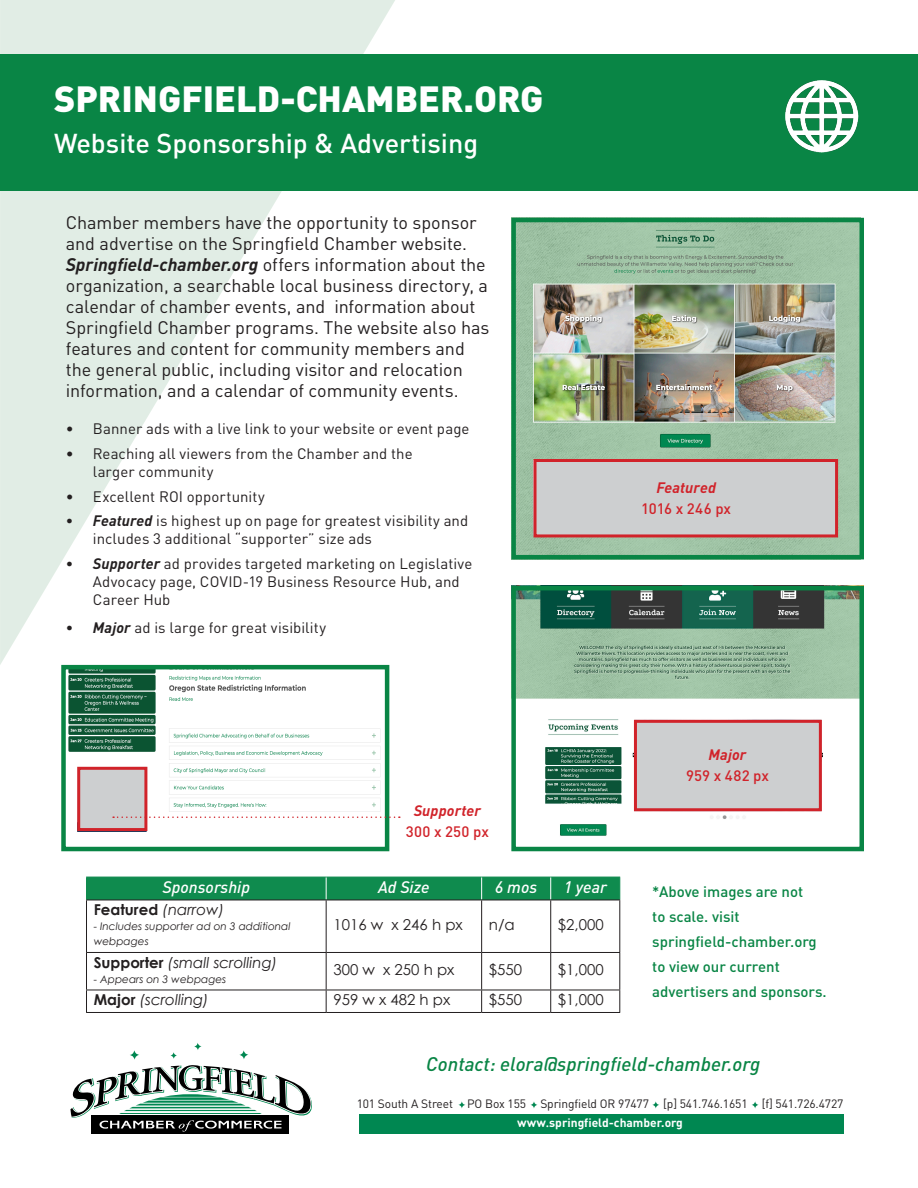
<style>
.page{position:relative;width:918px;height:1188px;background:#fff}
.page>*{position:absolute;margin:0;border:0;box-sizing:border-box;transform-origin:0 0}
.t1{font:900 36px "DIN Pro";color:#fff}
.t2{font:500 27px "DIN Pro";color:#fff}
.t3{font:italic 500 19.5px "DIN Pro";color:#098545}
.t4{font:18px/21px "DIN Pro";letter-spacing:-.005em;color:#231f20}
.event{font:italic 500 16.5px "DIN Pro";color:#fff}
.t5{font:15px/18px "DIN Pro";letter-spacing:.005em;color:#231f20}
.t6{font:500 15px/24.9px "DIN Pro";color:#098545}
.event-2{font:15px "Century Gothic";color:#231f20}
.event-3{font:italic 15px "Century Gothic";color:#231f20}
.t7{font:italic 700 15px "DIN Pro";letter-spacing:.01em;color:#d1232a}
.t8{font:500 15px "DIN Pro";letter-spacing:.01em;color:#d1232a}
.event-4{font:700 15px "Century Gothic";color:#231f20}
.t9{font:500 15px "DIN Pro";letter-spacing:-.01em;color:#d1232a}
.t10{font:12px/19.5px "DIN Pro";letter-spacing:-.01em;color:#231f20;text-align:center}
.event-5{font:italic 10.5px/15px "Century Gothic";color:#231f20}
.s1{font-weight:700;font-style:italic}
.s2{font-weight:400;font-style:italic}
.s3{font-weight:700;font-style:normal}
.s4{font-family:"Century Gothic";font-weight:700;color:#fff}
.s5{font-weight:700;color:#fff}
</style>
<div class="page">
<svg style="left:0;top:0;width:395px;height:665px"></svg>
<div style="left:0;top:54px;width:918px;height:136px;background:#098545"></div>
<hr style="left:86px;top:900px;width:1px;height:52px;background:#231f20">
<hr style="left:326px;top:900px;width:1px;height:52px;background:#231f20">
<hr style="left:481px;top:900px;width:1px;height:52px;background:#231f20">
<hr style="left:550px;top:900px;width:1px;height:52px;background:#231f20">
<hr style="left:619px;top:900px;width:1px;height:52px;background:#231f20">
<hr style="left:86px;top:952px;width:240px;height:1px;background:#231f20">
<hr style="left:86px;top:953px;width:1px;height:37px;background:#231f20">
<hr style="left:326px;top:952px;width:156px;height:1px;background:#231f20">
<hr style="left:326px;top:953px;width:1px;height:37px;background:#231f20">
<hr style="left:482px;top:952px;width:69px;height:1px;background:#231f20">
<hr style="left:481px;top:953px;width:1px;height:37px;background:#231f20">
<hr style="left:551px;top:952px;width:69px;height:1px;background:#231f20">
<hr style="left:550px;top:953px;width:1px;height:37px;background:#231f20">
<hr style="left:619px;top:953px;width:1px;height:37px;background:#231f20">
<hr style="left:86px;top:990px;width:240px;height:1px;background:#231f20">
<hr style="left:326px;top:990px;width:156px;height:1px;background:#231f20">
<svg style="left:326px;top:990px;width:1px;height:22px"></svg>
<hr style="left:482px;top:990px;width:69px;height:1px;background:#231f20">
<svg style="left:481px;top:990px;width:1px;height:22px"></svg>
<hr style="left:551px;top:990px;width:69px;height:1px;background:#231f20">
<svg style="left:550px;top:990px;width:1px;height:22px"></svg>
<svg style="left:619px;top:990px;width:1px;height:22px"></svg>
<hr style="left:86px;top:1012px;width:240px;height:1px;background:#231f20">
<hr style="left:326px;top:1012px;width:156px;height:1px;background:#231f20">
<hr style="left:482px;top:1012px;width:69px;height:1px;background:#231f20">
<hr style="left:551px;top:1012px;width:69px;height:1px;background:#231f20">
<div style="left:86px;top:877px;width:534px;height:23px;background:#0f8b4e"></div>
<hr style="left:86px;top:900px;width:240px;height:1px;background:#231f20">
<hr style="left:326px;top:900px;width:156px;height:1px;background:#231f20">
<hr style="left:482px;top:900px;width:69px;height:1px;background:#231f20">
<hr style="left:551px;top:900px;width:69px;height:1px;background:#231f20">
<img style="left:516px;top:223px;width:343px;height:331px">
<div style="left:534px;top:459px;width:304px;height:78px;background:#cdcfd0;border:3px solid #d1232a"></div>
<img style="left:68px;top:670px;width:313px;height:162px">
<div style="left:511px;top:218px;width:353px;height:341px;border:4px solid #098545"></div>
<div style="left:61px;top:665px;width:328px;height:186px;border:4px solid #098545"></div>
<div style="left:77px;top:767px;width:70px;height:64px;background:#cdcfd0;border:3px solid #d1232a"></div>
<svg style="left:113px;top:816px;width:287px;height:2px"></svg>
<img style="left:785px;top:80px;width:74px;height:73px">
<svg style="left:70px;top:989px;width:242px;height:145px"></svg>
<div style="left:359px;top:1115px;width:485px;height:19px;background:#008751"></div>
<svg style="left:458px;top:1101px;width:8px;height:8px"></svg>
<svg style="left:530px;top:1101px;width:8px;height:8px"></svg>
<svg style="left:652px;top:1101px;width:8px;height:8px"></svg>
<svg style="left:751px;top:1101px;width:8px;height:8px"></svg>
<img style="left:516px;top:591px;width:343px;height:245px">
<div style="left:634px;top:720px;width:188px;height:91px;background:#cdcfd0;border:3px solid #d1232a"></div>
<div style="left:511px;top:586px;width:353px;height:265px;border:4px solid #098545"></div>
<p class="t1" style="left:54px;top:68px;width:491px">SPRINGFIELD-CHAMBER.ORG</p>
<p class="t2" style="left:54px;top:121px;width:426px">Website Sponsorship &amp; Advertising</p>
<p class="t4" style="left:66px;top:210px;width:425px">Chamber members have the opportunity to sponsor and advertise on the Springfield Chamber website.<br><span class="s1">Springfield-chamber.org</span> offers information about the organization, a searchable local business directory, a calendar of chamber events, and information about Springfield Chamber programs. The website also has features and content for community members and the general public, including visitor and relocation information, and a calendar of community events.</p>
<p class="t5" style="left:66px;top:418px;width:405px">• Banner ads with a live link to your website or event page</p>
<p class="t5" style="left:93px;top:443px;width:321px;text-indent:-27px">• Reaching all viewers from the Chamber and the larger community</p>
<p class="t5" style="left:66px;top:486px;width:200px">• Excellent ROI opportunity</p>
<p class="t5" style="left:93px;top:511px;width:377px;text-indent:-27px"><span class="s1">• Featured</span> is highest up on page for greatest visibility and includes 3 additional “supporter” size ads</p>
<p class="t5" style="left:93px;top:553px;width:381px;text-indent:-27px"><span class="s1">• Supporter</span> ad provides targeted marketing on Legislative<br>Advocacy page, COVID-19 Business Resource Hub, and<br>Career Hub</p>
<p class="t5" style="left:66px;top:617px;width:262px"><span class="s1">• Major</span> ad is large for great visibility</p>
<p class="t7" style="left:656px;top:475px;width:61px">Featured</p>
<p class="t9" style="left:641px;top:496px;width:91px">1016 x 246 px</p>
<p class="t7" style="left:414px;top:798px;width:69px">Supporter</p>
<p class="t8" style="left:406px;top:820px;width:85px">300 x 250 px</p>
<p class="event" style="left:163px;top:874px;width:89px">Sponsorship</p>
<p class="event" style="left:378px;top:874px;width:53px">Ad Size</p>
<p class="event" style="left:495px;top:874px;width:44px">6 mos</p>
<p class="event" style="left:564px;top:874px;width:45px">1 year</p>
<p class="event-4" style="left:94px;top:900px;width:132px">Featured <span class="s2">(narrow)</span></p>
<p class="event-5" style="left:94px;top:919px;width:198px">- Includes supporter ad on 3 additional webpages</p>
<p class="event-2" style="left:333px;top:914px;width:131px">1016 w x 246 h px</p>
<p class="event-2" style="left:489px;top:914px;width:27px">n/a</p>
<p class="event-2" style="left:558px;top:914px;width:47px">$2,000</p>
<p class="event-3" style="left:94px;top:953px;width:185px"><span class="s3">Supporter</span> (small scrolling)</p>
<p class="event-5" style="left:94px;top:971px;width:134px">- Appears on 3 webpages</p>
<p class="event-2" style="left:333px;top:959px;width:123px">300 w x 250 h px</p>
<p class="event-2" style="left:489px;top:959px;width:35px">$550</p>
<p class="event-2" style="left:558px;top:959px;width:47px">$1,000</p>
<p class="event-3" style="left:94px;top:991px;width:117px"><span class="s3">Major</span> (scrolling)</p>
<p class="event-2" style="left:333px;top:989px;width:118px">959 w x 482 h px</p>
<p class="event-2" style="left:489px;top:989px;width:35px">$550</p>
<p class="event-2" style="left:558px;top:989px;width:47px">$1,000</p>
<p class="t7" style="left:709px;top:743px;width:39px">Major</p>
<p class="t8" style="left:686px;top:764px;width:84px">959 x 482 px</p>
<p class="t6" style="left:652px;top:878px;width:176px">*Above images are not<br>to scale. visit springfield-chamber.org to view our current advertisers and sponsors.</p>
<p class="t3" style="left:426px;top:1048px;width:336px">Contact: elora@springfield-chamber.org</p>
<p class="t10" style="left:357px;top:1093px;width:488px">101 South A Street PO Box 155 Springfield OR 97477 [p] 541.746.1651 [f] 541.726.4727 <span class="s4">www.</span><span class="s5">springfield-chamber.org</span></p>
</div>
